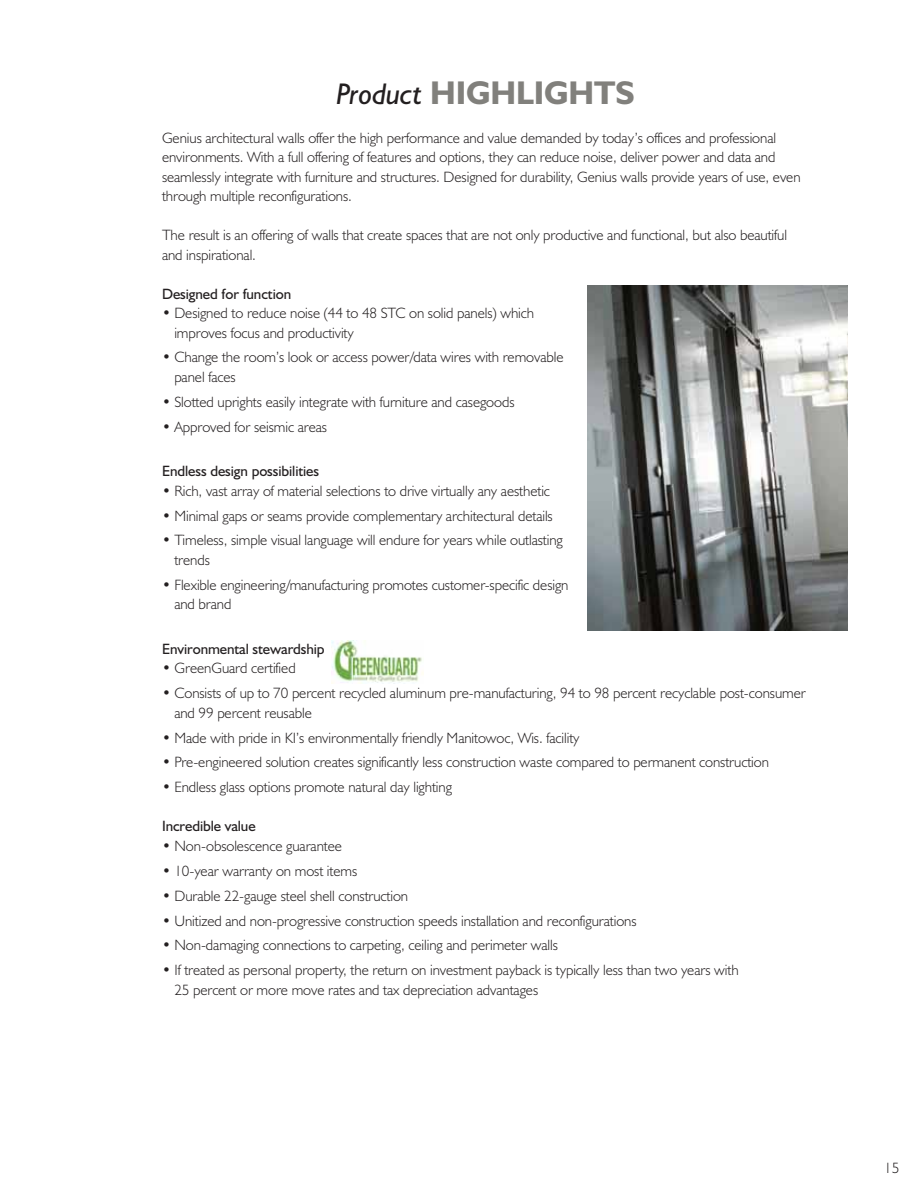
<style>
.page{position:relative;width:918px;height:1188px;background:#fff}
.page>*{position:absolute;margin:0;border:0;box-sizing:border-box;transform-origin:0 0}
.t1{font:700 33px "Humanist 521 BT";letter-spacing:-.005em;color:#81807c}
.t2{font:300 15px/19.5px "Humanist 521 BT";letter-spacing:-.005em;color:#231f20}
.t3{font:15px "Humanist 521 BT";letter-spacing:-.005em;color:#231f20}
.s1{font-weight:400;font-style:italic;font-size:30px;color:#231f20}
</style>
<div class="page">
<img style="left:332px;top:641px;width:91px;height:42px">
<img style="left:587px;top:286px;width:261px;height:344px">
<h1 class="t1" style="left:336px;top:81px;width:300px"><span class="s1">Product</span> HIGHLIGHTS</h1>
<p class="t2" style="left:162px;top:129px;width:640px">Genius architectural walls offer the high performance and value demanded by today’s offices and professional environments. With a full offering of features and options, they can reduce noise, deliver power and data and seamlessly integrate with furniture and structures. Designed for durability, Genius walls provide years of use, even through multiple reconfigurations.</p>
<p class="t2" style="left:162px;top:227px;width:627px">The result is an offering of walls that create spaces that are not only productive and functional, but also beautiful and inspirational.</p>
<p class="t3" style="left:162px;top:288px;width:131px">Designed for function</p>
<p class="t2" style="left:174px;top:305px;width:361px;text-indent:-12px">• Designed to reduce noise (44 to 48 STC on solid panels) which improves focus and productivity</p>
<p class="t2" style="left:174px;top:349px;width:391px;text-indent:-12px">• Change the room’s look or access power/data wires with removable panel faces</p>
<p class="t2" style="left:162px;top:394px;width:354px">• Slotted uprights easily integrate with furniture and casegoods</p>
<p class="t2" style="left:162px;top:418px;width:167px">• Approved for seismic areas</p>
<p class="t3" style="left:162px;top:465px;width:159px">Endless design possibilities</p>
<p class="t2" style="left:162px;top:482px;width:390px">• Rich, vast array of material selections to drive virtually any aesthetic</p>
<p class="t2" style="left:162px;top:507px;width:392px">• Minimal gaps or seams provide complementary architectural details</p>
<p class="t2" style="left:174px;top:532px;width:390px;text-indent:-12px">• Timeless, simple visual language will endure for years while outlasting trends</p>
<p class="t2" style="left:174px;top:577px;width:396px;text-indent:-12px">• Flexible engineering/manufacturing promotes customer-specific design and brand</p>
<p class="t3" style="left:162px;top:643px;width:164px">Environmental stewardship</p>
<p class="t2" style="left:162px;top:660px;width:135px">• GreenGuard certified</p>
<p class="t2" style="left:174px;top:685px;width:633px;text-indent:-12px">• Consists of up to 70 percent recycled aluminum pre-manufacturing, 94 to 98 percent recyclable post-consumer and 99 percent reusable</p>
<p class="t2" style="left:162px;top:729px;width:419px">• Made with pride in KI’s environmentally friendly Manitowoc, Wis. facility</p>
<p class="t2" style="left:162px;top:754px;width:608px">• Pre-engineered solution creates significantly less construction waste compared to permanent construction</p>
<p class="t2" style="left:162px;top:779px;width:292px">• Endless glass options promote natural day lighting</p>
<p class="t3" style="left:162px;top:821px;width:95px">Incredible value</p>
<p class="t2" style="left:162px;top:838px;width:182px">• Non-obsolescence guarantee</p>
<p class="t2" style="left:162px;top:862px;width:197px">• 10-year warranty on most items</p>
<p class="t2" style="left:162px;top:887px;width:248px">• Durable 22-gauge steel shell construction</p>
<p class="t2" style="left:162px;top:912px;width:476px">• Unitized and non-progressive construction speeds installation and reconfigurations</p>
<p class="t2" style="left:162px;top:937px;width:398px">• Non-damaging connections to carpeting, ceiling and perimeter walls</p>
<p class="t2" style="left:174px;top:962px;width:566px;text-indent:-12px">• If treated as personal property, the return on investment payback is typically less than two years with<br>25 percent or more move rates and tax depreciation advantages</p>
<p class="t2" style="left:884px;top:1159px;width:17px">15</p>
</div>
